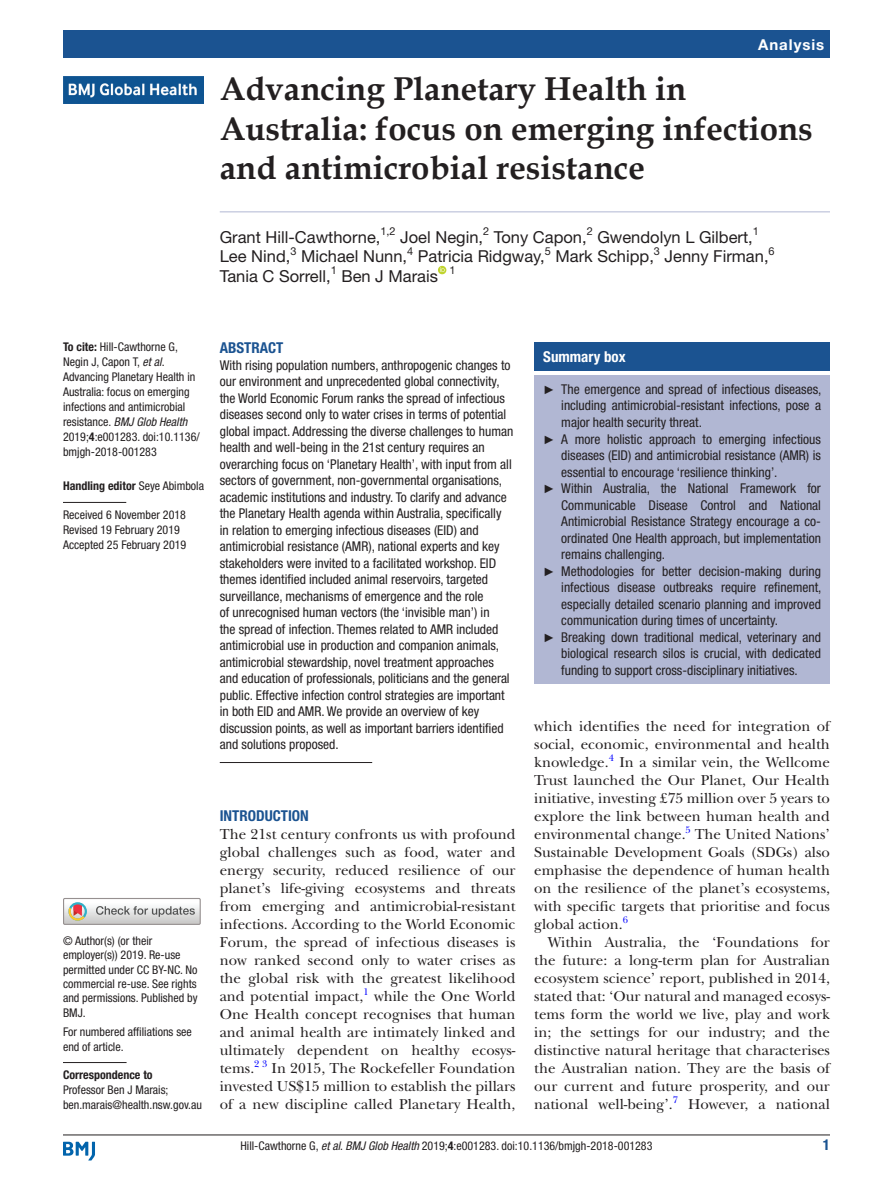
<style>
.page{position:relative;width:893px;height:1191px;background:#fff}
.page>*{position:absolute;margin:0;border:0;box-sizing:border-box;transform-origin:0 0}
.t1{font:700 33px/39px "Book Antiqua";color:#231f20}
.t2{font:16.5px "Helvetica Neue LT Std";color:#231f20}
.t3{font:15px/18px "New Baskerville";color:#231f20;text-align:justify}
.t4{font:700 condensed 15px "Helvetica Neue LT Std";color:#1b5391}
.t5{font:700 condensed 15px "Helvetica Neue LT Std";color:#fff}
.t6{font:700 15px "Helvetica Neue LT Std";letter-spacing:.065em;color:#fff}
.t7{font:condensed 13.5px/16.5px "Helvetica Neue LT Std";color:#231f20}
.t8{font:condensed 12px/15px "Helvetica Neue LT Std";color:#231f20}
.t9{font:700 condensed 12px "Helvetica Neue LT Std";color:#231f20}
.t10{font:10.95px "Helvetica Neue LT Std";color:#231f20}
.t11{font:9.9px "New Baskerville";color:#00f}
.s1{font-weight:700}
.s2{font-style:italic}
.s3{font-weight:400}
.s4{font-family:"Arial";font-stretch:normal;font-size:12px}
</style>
<div class="page">
<hr style="left:63px;top:1134px;width:767px;height:1px;background:#231f20">
<svg style="left:63px;top:1141px;width:32px;height:19px"></svg>
<div style="left:63px;top:898px;width:138px;height:27px;border:1px solid #969090"></div>
<svg style="left:64px;top:898px;width:136px;height:26px"></svg>
<hr style="left:220px;top:211px;width:610px;height:1px;background:#b1b7d3">
<svg style="left:438px;top:266px;width:8px;height:8px"></svg>
<div style="left:63px;top:31px;width:767px;height:27px;background:#1b5391"></div>
<hr style="left:63px;top:502px;width:63px;height:1px;background:#231f20">
<hr style="left:63px;top:1062px;width:64px;height:1px;background:#231f20">
<img style="left:63px;top:77px;width:141px;height:27px">
<hr style="left:220px;top:762px;width:152px;height:1px;background:#231f20">
<div style="left:534px;top:342px;width:296px;height:29px;background:#1b5391"></div>
<div style="left:534px;top:375px;width:296px;height:308px;background:#b1b7d3"></div>
<p class="t6" style="left:758px;top:35px;width:68px">Analysis</p>
<h1 class="t1" style="left:220px;top:70px;width:595px">Advancing Planetary Health in<br>Australia: focus on emerging infections and antimicrobial resistance</h1>
<p class="t2" style="left:220px;top:227px;width:162px">Grant Hill-Cawthorne,</p>
<p class="t10" style="left:380px;top:225px;width:17px">1,2</p>
<p class="t2" style="left:400px;top:227px;width:84px">Joel Negin,</p>
<p class="t10" style="left:483px;top:225px;width:8px">2</p>
<p class="t2" style="left:494px;top:227px;width:94px">Tony Capon,</p>
<p class="t10" style="left:587px;top:225px;width:8px">2</p>
<p class="t2" style="left:597px;top:227px;width:157px">Gwendolyn L Gilbert,</p>
<p class="t10" style="left:753px;top:225px;width:8px">1</p>
<p class="t2" style="left:220px;top:246px;width:72px">Lee Nind,</p>
<p class="t10" style="left:290px;top:244px;width:8px">3</p>
<p class="t2" style="left:301px;top:246px;width:108px">Michael Nunn,</p>
<p class="t10" style="left:407px;top:244px;width:8px">4</p>
<p class="t2" style="left:418px;top:246px;width:129px">Patricia Ridgway,</p>
<p class="t10" style="left:545px;top:244px;width:8px">5</p>
<p class="t2" style="left:556px;top:246px;width:100px">Mark Schipp,</p>
<p class="t10" style="left:654px;top:244px;width:8px">3</p>
<p class="t2" style="left:665px;top:246px;width:105px">Jenny Firman,</p>
<p class="t10" style="left:769px;top:244px;width:8px">6</p>
<p class="t2" style="left:220px;top:266px;width:112px">Tania C Sorrell,</p>
<p class="t10" style="left:331px;top:264px;width:8px">1</p>
<p class="t2" style="left:341px;top:266px;width:98px">Ben J Marais</p>
<p class="t10" style="left:449px;top:264px;width:8px">1</p>
<p class="t8" style="left:63px;top:339px;width:138px"><span class="s1">To cite:</span> Hill-Cawthorne G,<br>Negin J, Capon T, <span class="s2">et al</span>.<br>Advancing Planetary Health in<br>Australia: focus on emerging infections and antimicrobial resistance. <span class="s2">BMJ Glob Health<br></span>2019;<span class="s1">4</span>:e001283. doi:10.1136/ bmjgh-2018-001283</p>
<p class="t9" style="left:63px;top:478px;width:142px">Handling editor <span class="s3">Seye Abimbola</span></p>
<p class="t8" style="left:63px;top:507px;width:125px">Received 6 November 2018<br>Revised 19 February 2019<br>Accepted 25 February 2019</p>
<p class="t8" style="left:63px;top:933px;width:136px;line-height:14.4px">© Author(s) (or their employer(s)) 2019. Re-use permitted under CC BY-NC. No commercial re-use. See rights and permissions. Published by<br>BMJ.</p>
<p class="t8" style="left:63px;top:1024px;width:130px">For numbered affiliations see end of article.</p>
<p class="t9" style="left:63px;top:1067px;width:91px">Correspondence to</p>
<p class="t8" style="left:63px;top:1082px;width:140px">Professor Ben J Marais; ben.marais@health.nsw.gov.au</p>
<p class="t4" style="left:220px;top:339px;width:49px">Abstract</p>
<p class="t7" style="left:220px;top:357px;width:295px">With rising population numbers, anthropogenic changes to our environment and unprecedented global connectivity, the World Economic Forum ranks the spread of infectious diseases second only to water crises in terms of potential global impact. Addressing the diverse challenges to human health and well-being in the 21st century requires an overarching focus on ‘Planetary Health’, with input from all sectors of government, non-governmental organisations, academic institutions and industry. To clarify and advance the Planetary Health agenda within Australia, specifically in relation to emerging infectious diseases (EID) and antimicrobial resistance (AMR), national experts and key stakeholders were invited to a facilitated workshop. EID themes identified included animal reservoirs, targeted surveillance, mechanisms of emergence and the role<br>of unrecognised human vectors (the ‘invisible man’) in<br>the spread of infection. Themes related to AMR included antimicrobial use in production and companion animals, antimicrobial stewardship, novel treatment approaches and education of professionals, politicians and the general public. Effective infection control strategies are important in both EID and AMR. We provide an overview of key discussion points, as well as important barriers identified and solutions proposed.</p>
<p class="t4" style="left:220px;top:807px;width:91px">Introduction</p>
<p class="t3" style="left:220px;top:825px;width:297px">The 21st century confronts us with profound global challenges such as food, water and energy security, reduced resilience of our planet’s life-giving ecosystems and threats from emerging and antimicrobial-resistant infections. According to the World Economic Forum, the spread of infectious diseases is now ranked second only to water crises as the global risk with the greatest likelihood and potential impact,<sup>1</sup> while the One World One Health concept recognises that human and animal health are intimately linked and ultimately dependent on healthy ecosys&shy;tems.</p>
<p class="t11" style="left:254px;top:1057px;width:15px">2 3</p>
<p class="t3" style="left:220px;top:1059px;width:297px;text-indent:52px">In 2015, The Rockefeller Foundation invested US$15 million to establish the pillars of a new discipline called Planetary Health,</p>
<p class="t5" style="left:543px;top:348px;width:84px">Summary box</p>
<p class="t7" style="left:543px;top:381px;width:280px"><span class="s4">►</span> The emergence and spread of infectious diseases,</p>
<p class="t7" style="left:561px;top:397px;width:261px">including antimicrobial-resistant infections, pose a</p>
<p class="t7" style="left:561px;top:414px;width:142px">major health security threat.</p>
<p class="t7" style="left:543px;top:430px;width:279px"><span class="s4">►</span> A more holistic approach to emerging infectious</p>
<p class="t7" style="left:561px;top:447px;width:261px">diseases (EID) and antimicrobial resistance (AMR) is</p>
<p class="t7" style="left:561px;top:463px;width:218px">essential to encourage ‘resilience thinking’.</p>
<p class="t7" style="left:543px;top:480px;width:279px"><span class="s4">►</span> Within Australia, the National Framework for</p>
<p class="t7" style="left:561px;top:496px;width:261px">Communicable Disease Control and National</p>
<p class="t7" style="left:561px;top:513px;width:261px">Antimicrobial Resistance Strategy encourage a co-</p>
<p class="t7" style="left:561px;top:529px;width:261px">ordinated One Health approach, but implementation</p>
<p class="t7" style="left:561px;top:546px;width:105px">remains challenging.</p>
<p class="t7" style="left:543px;top:562px;width:279px"><span class="s4">►</span> Methodologies for better decision-making during</p>
<p class="t7" style="left:561px;top:579px;width:262px">infectious disease outbreaks require refinement,</p>
<p class="t7" style="left:561px;top:595px;width:261px">especially detailed scenario planning and improved</p>
<p class="t7" style="left:561px;top:612px;width:218px">communication during times of uncertainty.</p>
<p class="t7" style="left:543px;top:628px;width:279px"><span class="s4">►</span> Breaking down traditional medical, veterinary and</p>
<p class="t7" style="left:561px;top:645px;width:261px">biological research silos is crucial, with dedicated</p>
<p class="t7" style="left:561px;top:661px;width:238px">funding to support cross-disciplinary initiatives.</p>
<p class="t3" style="left:534px;top:717px;width:297px">which identifies the need for integration of social, economic, environmental and health knowledge.<sup>4</sup> In a similar vein, the Wellcome Trust launched the Our Planet, Our Health initiative, investing £75 million over 5 years to explore the link between human health and environmental change.</p>
<p class="t11" style="left:686px;top:823px;width:7px">5</p>
<p class="t3" style="left:534px;top:825px;width:297px;text-indent:160px">The United Nations’ Sustainable Development Goals (SDGs) also emphasise the dependence of human health on the resilience of the planet’s ecosystems, with specific targets that prioritise and focus global action.</p>
<p class="t11" style="left:623px;top:913px;width:7px">6</p>
<p class="t3" style="left:534px;top:933px;width:297px;text-indent:14px">Within Australia, the ‘Foundations for the future: a long-term plan for Australian ecosystem science’ report, published in 2014, stated that: ‘Our natural and managed ecosys&shy;tems form the world we live, play and work in; the settings for our industry; and the distinctive natural heritage that characterises the Australian nation. They are the basis of our current and future prosperity, and our national well-being’.<sup>7</sup></p>
<p class="t3" style="left:688px;top:1095px;width:143px">However, a national</p>
<p class="t8" style="left:240px;top:1137px;width:413px">Hill-Cawthorne G, <span class="s2">et al</span>. <span class="s2">BMJ Glob Health</span> 2019;<span class="s1">4</span>:e001283. doi:10.1136/bmjgh-2018-001283</p>
<p class="t4" style="left:823px;top:1135px;width:9px">1</p>
</div>
